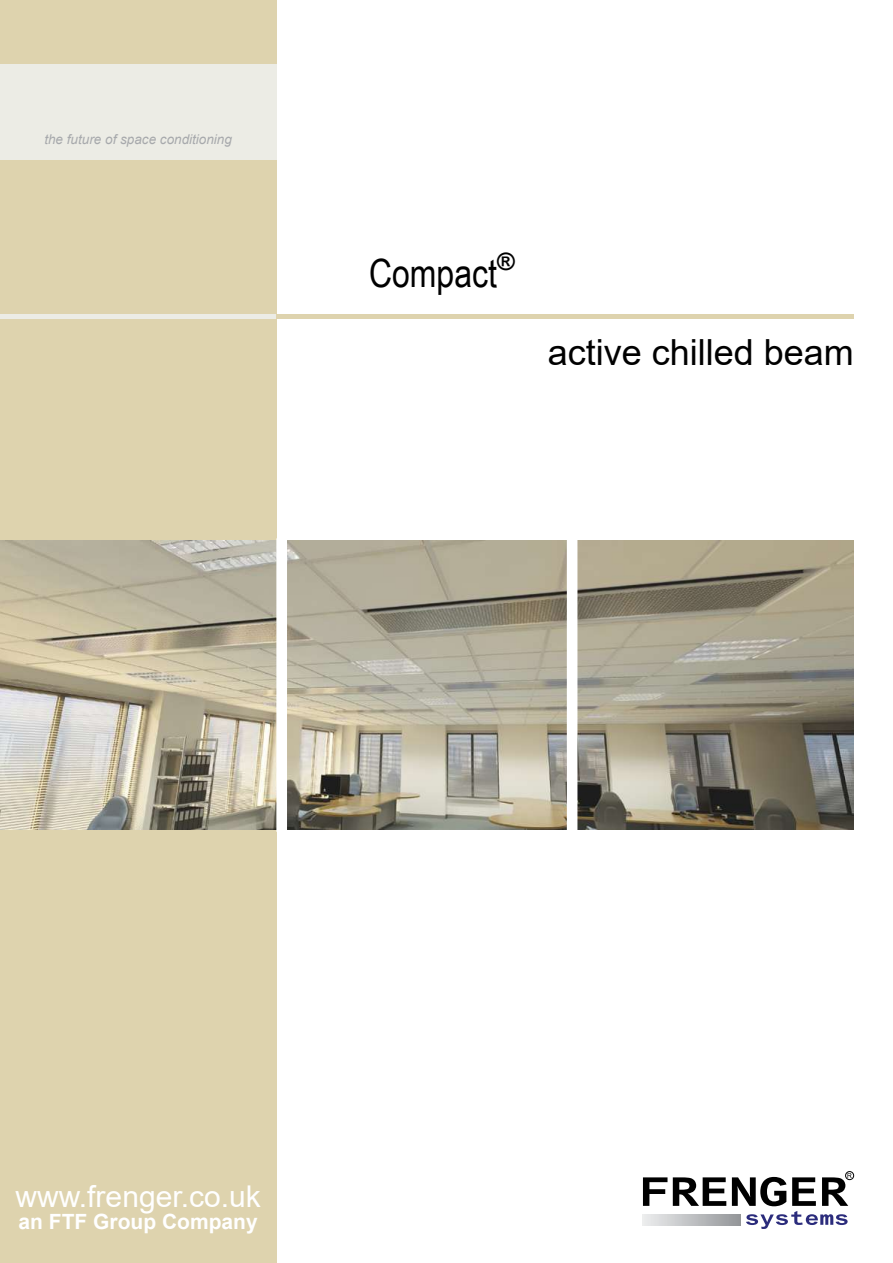
<style>
.page{position:relative;width:893px;height:1263px;background:#fff}
.page>*{position:absolute;margin:0;border:0;box-sizing:border-box;transform-origin:0 0}
.t1{font:39px "Arial Narrow";color:#000}
.t2{font:36px "Arial";color:#000}
.t3{font:30px "Arial";color:#fff}
.t4{font:700 21px "Arial";color:#fff}
.t5{font:italic 13.5px "Arial";color:#a7a9ac}
</style>
<div class="page">
<div style="left:0;top:0;width:276px;height:1263px;background:#ded3ae"></div>
<div style="left:0;top:64px;width:276px;height:95px;background:#ecece5"></div>
<div style="left:0;top:314px;width:276px;height:5px;background:#ecece5"></div>
<div style="left:276px;top:314px;width:578px;height:5px;background:#ded3ae"></div>
<img style="left:0;top:540px;width:854px;height:289px">
<div style="left:276px;top:538px;width:11px;height:294px;background:#fff"></div>
<div style="left:567px;top:539px;width:10px;height:293px;background:#fff"></div>
<svg style="left:643px;top:1177px;width:24px;height:29px"></svg>
<svg style="left:673px;top:1177px;width:53px;height:29px"></svg>
<div style="left:845px;top:1171px;width:9px;height:9px;border:1px solid #000;border-radius:50%"></div>
<svg style="left:732px;top:1173px;width:120px;height:56px"></svg>
<svg style="left:642px;top:1214px;width:99px;height:11px"></svg>
<p class="t5" style="left:44px;top:131px;width:189px">the future of space conditioning</p>
<h1 class="t1" style="left:369px;top:245px;width:147px">Compact<sup>®</sup></h1>
<h2 class="t2" style="left:548px;top:328px;width:308px">active chilled beam</h2>
<h3 class="t3" style="left:16px;top:1175px;width:247px">www.frenger.co.uk</h3>
<h3 class="t4" style="left:19px;top:1207px;width:241px">an FTF Group Company</h3>
</div>
